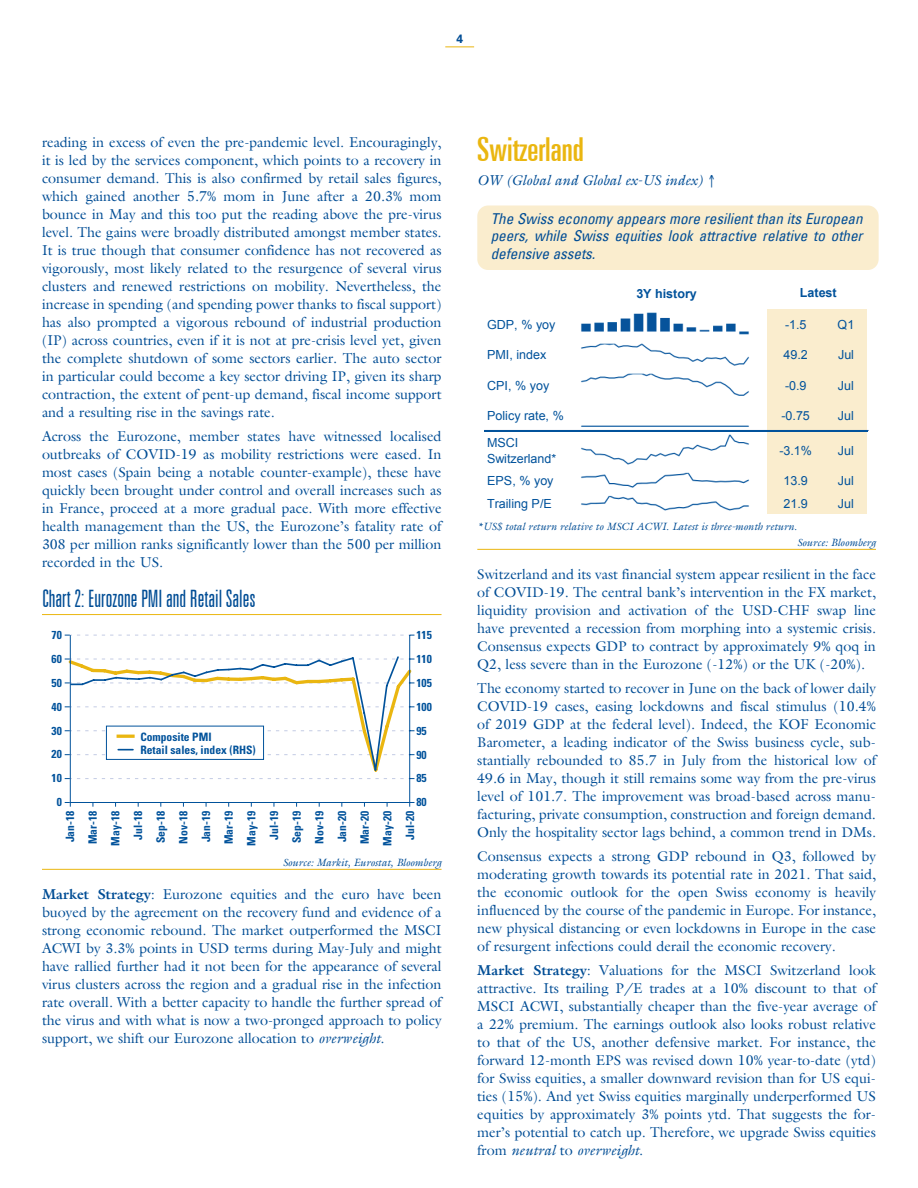
<style>
.page{position:relative;width:918px;height:1188px;background:#fff}
.page>*{position:absolute;margin:0;border:0;box-sizing:border-box;transform-origin:0 0}
.B-head_alt{font:ultra-condensed 33px "Univers";color:#eab610}
.C-head{font:300 ultra-condensed 24px "Univers";color:#014d95}
.Callout{font:italic condensed 15px/17.2px "Univers";color:#014d95;text-align:justify}
.Body{font:14.25px/18px "Galliard";color:#014d95;text-align:justify}
.Body-2{font:italic 14.25px "Galliard";color:#014d95}
.t1{font:12.6px/15.9px "Arial";letter-spacing:-.005em;color:#01529b}
.t2{font:700 12.6px "Arial";color:#01529b}
.t3{font:700 12px "Univers";color:#014d95}
.t4{font:700 condensed 11.55px/22.6px "Univers";color:#01529b;text-align:center}
.Notes{font:italic 10.5px "Galliard";color:#014d95}
.SOURCE__flush_right{font:italic 10.5px "Galliard";color:#014d95}
.s1{font-weight:700}
.s2{font-style:italic}
</style>
<div class="page">
<div style="left:477px;top:206px;width:402px;height:64px;background:#faedce;border-radius:11px"></div>
<svg style="left:445px;top:46px;width:29px;height:1px"></svg>
<hr style="left:42px;top:614px;width:400px;height:1px;background:#eab610">
<hr style="left:42px;top:869px;width:400px;height:1px;background:#eab610">
<hr style="left:477px;top:549px;width:399px;height:1px;background:#eab610">
<hr style="left:70px;top:802px;width:340px;height:1px;background:#01529b">
<svg style="left:65px;top:802px;width:6px;height:5px"></svg>
<hr style="left:409px;top:635px;width:1px;height:167px;background:#01529b">
<svg style="left:409px;top:802px;width:5px;height:5px"></svg>
<svg style="left:65px;top:635px;width:349px;height:1px"></svg>
<hr style="left:70px;top:635px;width:1px;height:167px;background:#01529b">
<svg style="left:65px;top:655px;width:349px;height:124px"></svg>
<div style="left:767px;top:309px;width:101px;height:31px;background:#faedce"></div>
<img style="left:581px;top:312px;width:168px;height:23px">
<div style="left:767px;top:340px;width:101px;height:30px;background:#faedce"></div>
<div style="left:767px;top:370px;width:101px;height:31px;background:#faedce"></div>
<div style="left:767px;top:401px;width:101px;height:30px;background:#faedce"></div>
<div style="left:767px;top:431px;width:101px;height:39px;background:#faedce"></div>
<div style="left:767px;top:470px;width:101px;height:22px;background:#faedce"></div>
<div style="left:767px;top:492px;width:101px;height:23px;background:#faedce"></div>
<hr style="left:485px;top:430px;width:383px;height:2px;background:#01529b">
<p class="t3" style="left:456px;top:32px;width:8px">4</p>
<p class="Body" style="left:42px;top:135px;width:401px">reading in excess of even the pre-pandemic level. Encouragingly, it is led by the services component, which points to a recovery in consumer demand. This is also confirmed by retail sales figures, which gained another 5.7% mom in June after a 20.3% mom bounce in May and this too put the reading above the pre-virus level. The gains were broadly distributed amongst member states.<br>It is true though that consumer confidence has not recovered as vigorously, most likely related to the resurgence of several virus clusters and renewed restrictions on mobility. Nevertheless, the increase in spending (and spending power thanks to fiscal support) has also prompted a vigorous rebound of industrial production (IP) across countries, even if it is not at pre-crisis level yet, given the complete shutdown of some sectors earlier. The auto sector in particular could become a key sector driving IP, given its sharp contraction, the extent of pent-up demand, fiscal income support and a resulting rise in the savings rate.</p>
<p class="Body" style="left:42px;top:429px;width:401px">Across the Eurozone, member states have witnessed localised outbreaks of COVID-19 as mobility restrictions were eased. In most cases (Spain being a notable counter-example), these have quickly been brought under control and overall increases such as in France, proceed at a more gradual pace. With more effective health management than the US, the Eurozone’s fatality rate of 308 per million ranks significantly lower than the 500 per million recorded in the US.</p>
<p class="C-head" style="left:42px;top:589px;width:215px">Chart 2: Eurozone PMI and Retail Sales</p>
<p class="t4" style="left:52px;top:623px;width:12px">70</p>
<p class="t4" style="left:416px;top:623px;width:17px">115</p>
<p class="t4" style="left:52px;top:647px;width:12px">60</p>
<p class="t4" style="left:416px;top:647px;width:17px">110</p>
<p class="t4" style="left:52px;top:671px;width:12px">50</p>
<p class="t4" style="left:416px;top:671px;width:17px">105</p>
<p class="t4" style="left:52px;top:695px;width:12px">40</p>
<p class="t4" style="left:416px;top:695px;width:17px">100</p>
<p class="t4" style="left:52px;top:719px;width:12px">30</p>
<p class="t4" style="left:52px;top:743px;width:12px">20</p>
<p class="t4" style="left:140px;top:730px;width:117px;line-height:13.2px;text-align:left">Composite PMI<br>Retail sales, index (RHS)</p>
<p class="t4" style="left:416px;top:719px;width:12px">95</p>
<p class="t4" style="left:416px;top:743px;width:12px">90</p>
<p class="t4" style="left:52px;top:767px;width:12px">10</p>
<p class="t4" style="left:416px;top:767px;width:12px">85</p>
<p class="t4" style="left:57px;top:791px;width:7px">0</p>
<p class="t4" style="left:416px;top:791px;width:12px">80</p>
<p class="t4" style="left:59px;top:846px;width:36px;rotate:-90deg">Jan-18<br>Mar-18<br>May-18<br>Jul-18<br>Sep-18<br>Nov-18<br>Jan-19<br>Mar-19<br>May-19<br>Jul-19<br>Sep-19<br>Nov-19<br>Jan-20<br>Mar-20<br>May-20<br>Jul-20</p>
<p class="SOURCE__flush_right" style="left:283px;top:858px;width:160px">Source: Markit, Eurostat, Bloomberg</p>
<p class="Body" style="left:42px;top:886px;width:401px"><span class="s1">Market Strategy</span>: Eurozone equities and the euro have been buoyed by the agreement on the recovery fund and evidence of a strong economic rebound. The market outperformed the MSCI ACWI by 3.3% points in USD terms during May-July and might have rallied further had it not been for the appearance of several virus clusters across the region and a gradual rise in the infection rate overall. With a better capacity to handle the further spread of the virus and with what is now a two-pronged approach to policy support, we shift our Eurozone allocation to <span class="s2">overweight</span>.</p>
<p class="B-head_alt" style="left:477px;top:135px;width:108px">Switzerland</p>
<p class="Body-2" style="left:477px;top:174px;width:240px">OW (Global and Global ex-US index) ↑</p>
<p class="Callout" style="left:491px;top:210px;width:373px">The Swiss economy appears more resilient than its European peers, while Swiss equities look attractive relative to other defensive assets.</p>
<p class="t2" style="left:636px;top:285px;width:62px">3Y history</p>
<p class="t2" style="left:800px;top:285px;width:38px">Latest</p>
<p class="t1" style="left:487px;top:316px;width:70px">GDP, % yoy</p>
<p class="t1" style="left:785px;top:316px;width:23px">-1.5</p>
<p class="t1" style="left:838px;top:316px;width:18px">Q1</p>
<p class="t1" style="left:487px;top:347px;width:61px">PMI, index</p>
<p class="t1" style="left:784px;top:347px;width:26px">49.2</p>
<p class="t1" style="left:838px;top:347px;width:18px">Jul</p>
<p class="t1" style="left:487px;top:378px;width:64px">CPI, % yoy</p>
<p class="t1" style="left:785px;top:378px;width:23px">-0.9</p>
<p class="t1" style="left:838px;top:378px;width:18px">Jul</p>
<p class="t1" style="left:487px;top:408px;width:78px">Policy rate, %</p>
<p class="t1" style="left:781px;top:408px;width:30px">-0.75</p>
<p class="t1" style="left:838px;top:408px;width:18px">Jul</p>
<p class="t1" style="left:487px;top:434px;width:71px">MSCI<br>Switzerland*</p>
<p class="t1" style="left:779px;top:443px;width:34px">-3.1%</p>
<p class="t1" style="left:838px;top:443px;width:18px">Jul</p>
<p class="t1" style="left:487px;top:473px;width:68px">EPS, % yoy</p>
<p class="t1" style="left:784px;top:473px;width:26px">13.9</p>
<p class="t1" style="left:838px;top:473px;width:18px">Jul</p>
<p class="t1" style="left:487px;top:496px;width:66px">Trailing P/E</p>
<p class="t1" style="left:783px;top:496px;width:26px">21.9</p>
<p class="t1" style="left:838px;top:496px;width:18px">Jul</p>
<p class="Notes" style="left:477px;top:522px;width:321px">*US$ total return relative to MSCI ACWI. Latest is three-month return.</p>
<p class="SOURCE__flush_right" style="left:797px;top:538px;width:80px">Source: Bloomberg</p>
<p class="Body" style="left:477px;top:566px;width:400px">Switzerland and its vast financial system appear resilient in the face of COVID-19. The central bank’s intervention in the FX market, liquidity provision and activation of the USD-CHF swap line have prevented a recession from morphing into a systemic crisis.<br>Consensus expects GDP to contract by approximately 9% qoq in Q2, less severe than in the Eurozone (-12%) or the UK (-20%).</p>
<p class="Body" style="left:477px;top:680px;width:400px">The economy started to recover in June on the back of lower daily COVID-19 cases, easing lockdowns and fiscal stimulus (10.4% of 2019 GDP at the federal level). Indeed, the KOF Economic Barometer, a leading indicator of the Swiss business cycle, sub&shy;stantially rebounded to 85.7 in July from the historical low of 49.6 in May, though it still remains some way from the pre-virus level of 101.7. The improvement was broad-based across manu&shy;facturing, private consumption, construction and foreign demand.<br>Only the hospitality sector lags behind, a common trend in DMs.</p>
<p class="Body" style="left:477px;top:848px;width:400px">Consensus expects a strong GDP rebound in Q3, followed by moderating growth towards its potential rate in 2021. That said, the economic outlook for the open Swiss economy is heavily influenced by the course of the pandemic in Europe. For instance, new physical distancing or even lockdowns in Europe in the case of resurgent infections could derail the economic recovery.</p>
<p class="Body" style="left:477px;top:963px;width:400px"><span class="s1">Market Strategy</span>: Valuations for the MSCI Switzerland look attractive. Its trailing P/E trades at a 10% discount to that of MSCI ACWI, substantially cheaper than the five-year average of a 22% premium. The earnings outlook also looks robust relative to that of the US, another defensive market. For instance, the forward 12-month EPS was revised down 10% year-to-date (ytd) for Swiss equities, a smaller downward revision than for US equi&shy;ties (15%). And yet Swiss equities marginally underperformed US equities by approximately 3% points ytd. That suggests the for&shy;mer’s potential to catch up. Therefore, we upgrade Swiss equities from <span class="s2">neutral</span> to <span class="s2">overweight</span>.</p>
</div>
